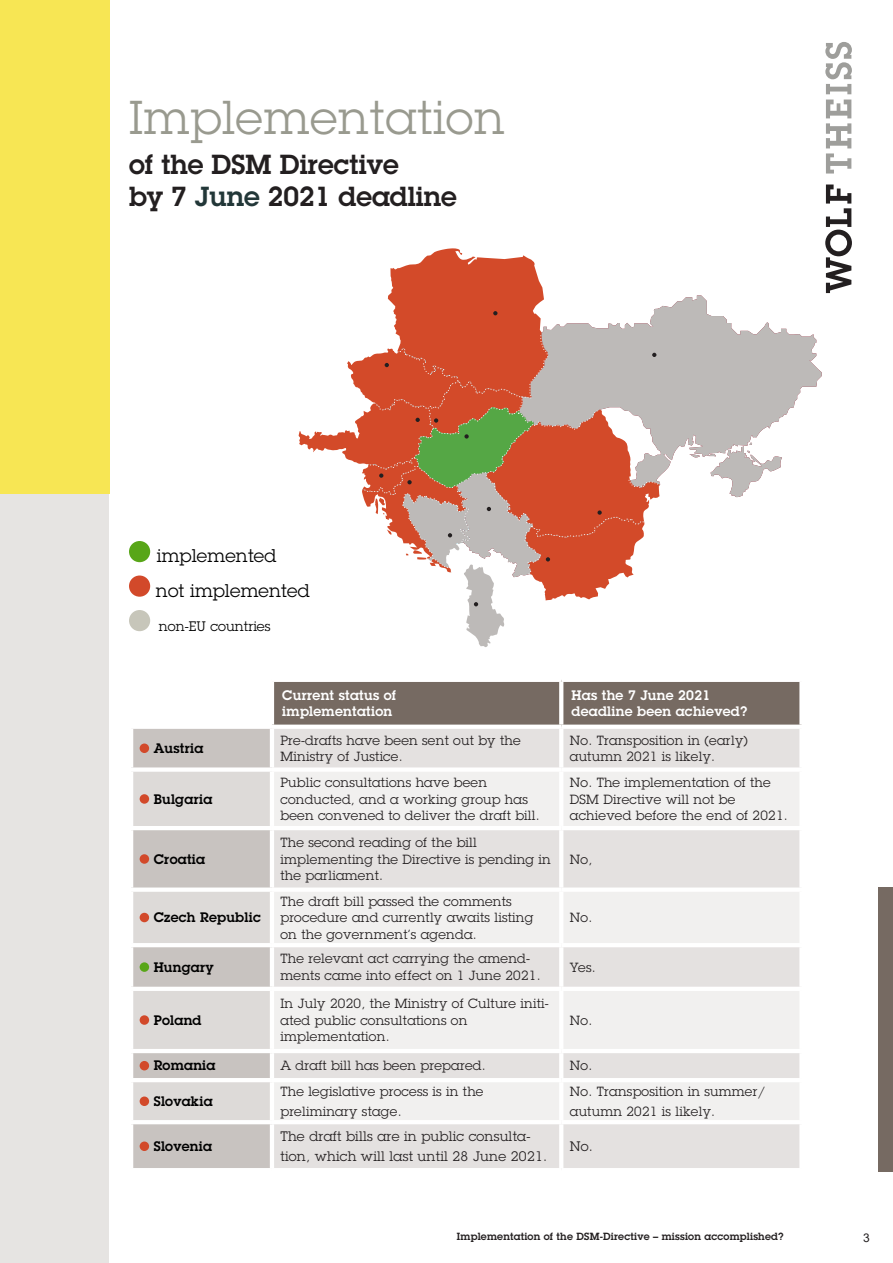
<style>
.page{position:relative;width:893px;height:1263px;background:#fff}
.page>*{position:absolute;margin:0;border:0;box-sizing:border-box;transform-origin:0 0}
.t1{font:46.5px "Lubalin Graph OT";letter-spacing:.02em;color:#999a8f}
.t2{font:600 27px "Lubalin Graph OT";color:#231f20}
.t3{font:18px "Lubalin Graph OT";letter-spacing:.01em;color:#000}
.TOC_floating{font:600 13.5px "Lubalin Graph OT";letter-spacing:.02em;color:#000}
.TOC_floating-2{font:13.5px/19.5px "Lubalin Graph OT";letter-spacing:.02em;color:#231f20}
.TOC_floating-3{font:600 13.5px/16.5px "Lubalin Graph OT";letter-spacing:.02em;color:#fff}
.t4{font:13.5px "Lubalin Graph OT";letter-spacing:.01em;color:#000}
.TOC_floating-4{font:13.05px/16.5px "Lubalin Graph OT";letter-spacing:.02em;color:#231f20}
.t5{font:12px "Arial";color:#231f20}
.t6{font:600 10.2px "Lubalin Graph OT";letter-spacing:.02em;color:#231f20}
.s1{color:#223738}
</style>
<div class="page">
<svg style="left:825px;top:184px;width:16px;height:9px"></svg>
<svg style="left:826px;top:100px;width:25px;height:74px"></svg>
<svg style="left:825px;top:42px;width:27px;height:52px"></svg>
<div style="left:0;top:0;width:109px;height:1263px;background:#e6e4e2"></div>
<div style="left:0;top:0;width:109px;height:493px;background:#f7e654"></div>
<svg style="left:146px;top:193px;width:706px;height:436px"></svg>
<svg style="left:299px;top:248px;width:361px;height:399px"></svg>
<div style="left:879px;top:887px;width:14px;height:285px;background:#766a62"></div>
<div style="left:129px;top:541px;width:21px;height:21px;background:#58a618;border-radius:50%"></div>
<div style="left:129px;top:575px;width:21px;height:22px;background:#d2492a;border-radius:50%"></div>
<div style="left:129px;top:610px;width:21px;height:21px;background:#c7c6ba;border-radius:50%"></div>
<div style="left:274px;top:682px;width:525px;height:43px;background:#766a62"></div>
<div style="left:133px;top:729px;width:137px;height:439px;background:#c8c3c0"></div>
<div style="left:274px;top:729px;width:525px;height:439px;background:#e4e1e0"></div>
<svg style="left:133px;top:772px;width:137px;height:348px;background:#d5d1cf"></svg>
<svg style="left:274px;top:772px;width:525px;height:348px;fill:#f1f0ef"></svg>
<svg style="left:559px;top:682px;width:4px;height:43px"></svg>
<hr style="left:559px;top:729px;width:4px;height:38px;background:#fff">
<div style="left:129px;top:767px;width:143px;height:5px;background:#fff"></div>
<div style="left:272px;top:767px;width:289px;height:5px;background:#fff"></div>
<div style="left:561px;top:767px;width:243px;height:5px;background:#fff"></div>
<hr style="left:559px;top:772px;width:4px;height:54px;background:#fff">
<hr style="left:129px;top:826px;width:143px;height:4px;background:#fff">
<hr style="left:272px;top:826px;width:289px;height:4px;background:#fff">
<hr style="left:561px;top:826px;width:243px;height:4px;background:#fff">
<hr style="left:559px;top:830px;width:4px;height:57px;background:#fff">
<div style="left:129px;top:887px;width:143px;height:5px;background:#fff"></div>
<div style="left:272px;top:887px;width:289px;height:5px;background:#fff"></div>
<div style="left:561px;top:887px;width:243px;height:5px;background:#fff"></div>
<hr style="left:559px;top:892px;width:4px;height:51px;background:#fff">
<hr style="left:129px;top:943px;width:143px;height:4px;background:#fff">
<hr style="left:272px;top:943px;width:289px;height:4px;background:#fff">
<hr style="left:561px;top:943px;width:243px;height:4px;background:#fff">
<hr style="left:559px;top:947px;width:4px;height:40px;background:#fff">
<hr style="left:129px;top:987px;width:143px;height:4px;background:#fff">
<hr style="left:272px;top:987px;width:289px;height:4px;background:#fff">
<hr style="left:561px;top:987px;width:243px;height:4px;background:#fff">
<hr style="left:559px;top:991px;width:4px;height:58px;background:#fff">
<hr style="left:129px;top:1049px;width:143px;height:4px;background:#fff">
<hr style="left:272px;top:1049px;width:289px;height:4px;background:#fff">
<hr style="left:561px;top:1049px;width:243px;height:4px;background:#fff">
<hr style="left:559px;top:1053px;width:4px;height:25px;background:#fff">
<hr style="left:129px;top:1078px;width:143px;height:4px;background:#fff">
<hr style="left:272px;top:1078px;width:289px;height:4px;background:#fff">
<hr style="left:561px;top:1078px;width:243px;height:4px;background:#fff">
<hr style="left:559px;top:1082px;width:4px;height:38px;background:#fff">
<hr style="left:129px;top:1120px;width:143px;height:4px;background:#fff">
<hr style="left:272px;top:1120px;width:289px;height:4px;background:#fff">
<hr style="left:561px;top:1120px;width:243px;height:4px;background:#fff">
<hr style="left:559px;top:1124px;width:4px;height:44px;background:#fff">
<div style="left:140px;top:743px;width:9px;height:10px;background:#d2492a;border-radius:50%"></div>
<div style="left:140px;top:794px;width:9px;height:10px;background:#d2492a;border-radius:50%"></div>
<div style="left:140px;top:854px;width:9px;height:10px;background:#d2492a;border-radius:50%"></div>
<div style="left:140px;top:913px;width:9px;height:9px;background:#d2492a;border-radius:50%"></div>
<div style="left:140px;top:962px;width:9px;height:10px;background:#58a618;border-radius:50%"></div>
<div style="left:140px;top:1015px;width:9px;height:10px;background:#d2492a;border-radius:50%"></div>
<div style="left:140px;top:1061px;width:9px;height:9px;background:#d2492a;border-radius:50%"></div>
<div style="left:140px;top:1096px;width:9px;height:10px;background:#d2492a;border-radius:50%"></div>
<div style="left:140px;top:1141px;width:9px;height:10px;background:#d2492a;border-radius:50%"></div>
<p class="t1" style="left:129px;top:88px;width:377px">Implementation</p>
<p class="t2" style="left:129px;top:147px;width:271px">of the DSM Directive</p>
<p class="t2" style="left:129px;top:178px;width:329px">by 7 <span class="s1">June</span> 2021 deadline</p>
<p class="t3" style="left:157px;top:544px;width:121px">implemented</p>
<p class="t3" style="left:156px;top:579px;width:155px">not implemented</p>
<p class="t4" style="left:159px;top:618px;width:113px">non-EU countries</p>
<p class="TOC_floating-3" style="left:282px;top:687px;width:116px">Current status of implementation</p>
<p class="TOC_floating-3" style="left:572px;top:687px;width:177px">Has the 7 June 2021 deadline been achieved?</p>
<p class="TOC_floating" style="left:154px;top:739px;width:51px">Austria</p>
<p class="TOC_floating-4" style="left:280px;top:731px;width:242px">Pre-drafts have been sent out by the<br>Ministry of Justice.</p>
<p class="TOC_floating-4" style="left:570px;top:731px;width:180px">No. Transposition in (early) autumn 2021 is likely.</p>
<p class="TOC_floating" style="left:154px;top:790px;width:60px">Bulgaria</p>
<p class="TOC_floating-4" style="left:280px;top:774px;width:261px">Public consultations have been conducted, and a working group has been convened to deliver the draft bill.</p>
<p class="TOC_floating-4" style="left:570px;top:774px;width:219px">No. The implementation of the<br>DSM Directive will not be achieved before the end of 2021.</p>
<p class="TOC_floating" style="left:154px;top:850px;width:53px">Croatia</p>
<p class="TOC_floating" style="left:154px;top:908px;width:109px">Czech Republic</p>
<p class="TOC_floating-4" style="left:280px;top:834px;width:272px">The second reading of the bill implementing the Directive is pending in the parliament.</p>
<p class="TOC_floating-4" style="left:280px;top:892px;width:254px">The draft bill passed the comments procedure and currently awaits listing on the government’s agenda.</p>
<p class="TOC_floating-4" style="left:570px;top:850px;width:24px">No,</p>
<p class="TOC_floating-4" style="left:570px;top:909px;width:24px">No.</p>
<p class="TOC_floating" style="left:154px;top:958px;width:61px">Hungary</p>
<p class="TOC_floating-4" style="left:280px;top:950px;width:262px">The relevant act carrying the amend&shy;ments came into effect on 1 June 2021.</p>
<p class="TOC_floating-4" style="left:570px;top:959px;width:27px">Yes.</p>
<p class="TOC_floating" style="left:154px;top:1011px;width:49px">Poland</p>
<p class="TOC_floating-4" style="left:280px;top:995px;width:270px">In July 2020, the Ministry of Culture initi&shy;ated public consultations on implementation.</p>
<p class="TOC_floating-4" style="left:570px;top:1011px;width:24px">No.</p>
<p class="TOC_floating" style="left:154px;top:1057px;width:63px">Romania</p>
<p class="TOC_floating-4" style="left:280px;top:1057px;width:207px">A draft bill has been prepared.</p>
<p class="TOC_floating-4" style="left:570px;top:1057px;width:24px">No.</p>
<p class="TOC_floating" style="left:154px;top:1092px;width:60px">Slovakia</p>
<p class="TOC_floating-4" style="left:280px;top:1081px;width:205px;line-height:19.5px">The legislative process is in the preliminary stage.</p>
<p class="TOC_floating-4" style="left:570px;top:1081px;width:197px;line-height:19.5px">No. Transposition in summer/ autumn 2021 is likely.</p>
<p class="TOC_floating" style="left:154px;top:1137px;width:60px">Slovenia</p>
<p class="TOC_floating-2" style="left:280px;top:1126px;width:268px">The draft bills are in public consulta&shy;tion, which will last until 28 June 2021.</p>
<p class="TOC_floating-2" style="left:570px;top:1136px;width:25px">No.</p>
<p class="t6" style="left:457px;top:1230px;width:328px">Implementation of the DSM-Directive – mission accomplished?</p>
<p class="t5" style="left:863px;top:1230px;width:8px">3</p>
</div>
